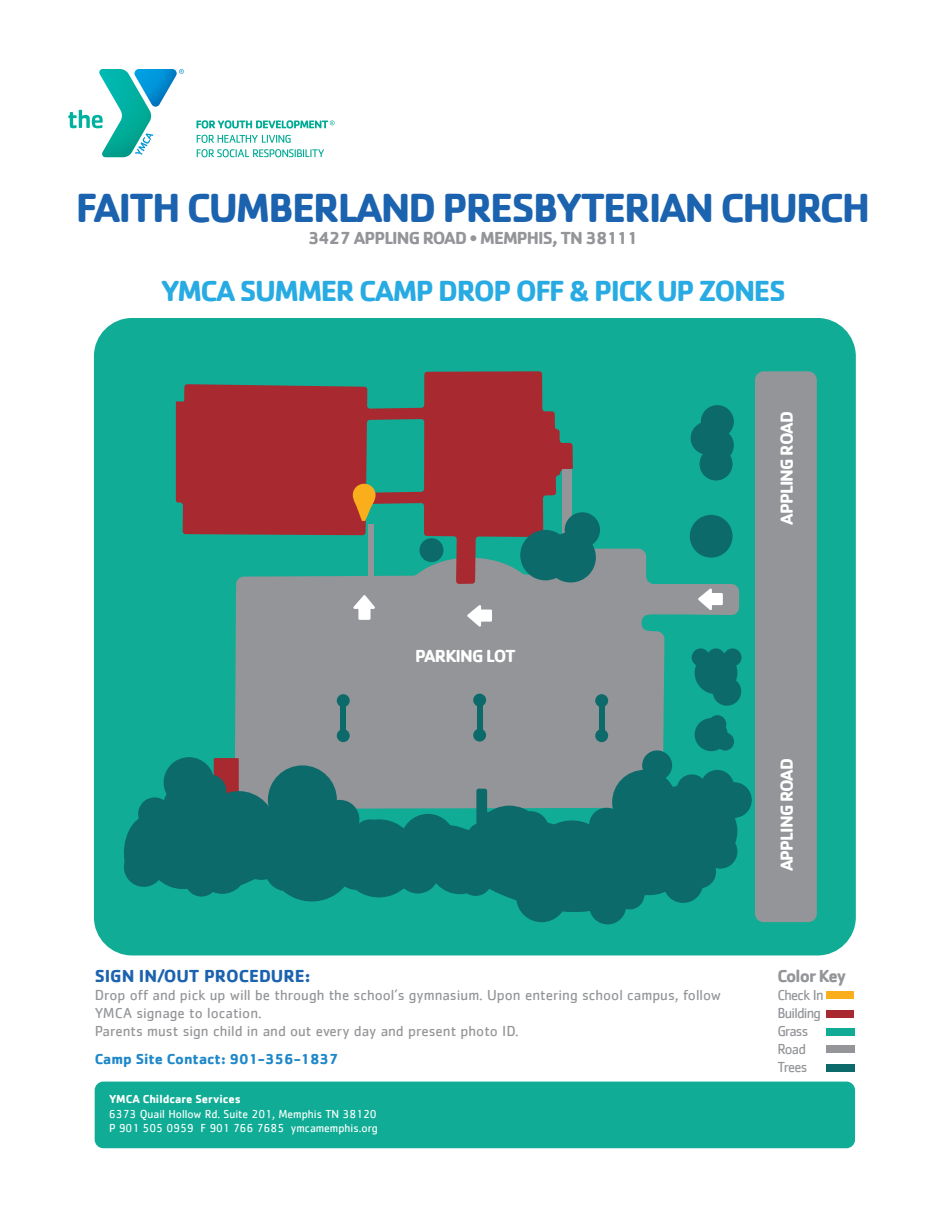
<style>
.page{position:relative;width:945px;height:1215px;background:#fff}
.page>*{position:absolute;margin:0;border:0;box-sizing:border-box;transform-origin:0 0}
.t1{font:700 42px "Cachet";letter-spacing:-.05em;color:#1b62af}
.t2{font:700 30px "Cachet";letter-spacing:-.05em;color:#27abe2}
.t3{font:700 18px "Cachet";letter-spacing:-.05em;color:#939598}
.t4{font:700 18px "Cachet";letter-spacing:-.05em;color:#fff}
.t5{font:700 18px "Cachet";color:#1b62af}
.t6{font:15px/18px "Cachet";color:#939598}
.t7{font:15px/18px "Cachet";letter-spacing:-.05em;color:#939598}
.t8{font:700 15px "Cachet";color:#1e88c9}
.t9{font:12px/14.4px "Cachet";color:#fff}
.t10{font:700 12px "Cachet";color:#fff}
</style>
<div class="page">
<div style="left:95px;top:319px;width:760px;height:636px;background:#10ac95;border-radius:38px"></div>
<div style="left:95px;top:1082px;width:760px;height:66px;background:#10ac95;border-radius:9px"></div>
<div style="left:827px;top:991px;width:27px;height:8px;background:#faae1b"></div>
<div style="left:827px;top:1010px;width:27px;height:7px;background:#a92931"></div>
<div style="left:826px;top:1028px;width:28px;height:8px;background:#10ac95"></div>
<div style="left:826px;top:1045px;width:28px;height:8px;background:#939598"></div>
<div style="left:826px;top:1064px;width:28px;height:7px;background:#0c6a6b"></div>
<svg style="left:124px;top:781px;width:618px;height:133px"></svg>
<svg style="left:235px;top:549px;width:504px;height:260px;background:#829797"></svg>
<div style="left:755px;top:371px;width:62px;height:551px;background:#939598;border-radius:9px"></div>
<div style="left:268px;top:765px;width:69px;height:69px;background:#0c6a6b;border-radius:50%"></div>
<div style="left:507px;top:830px;width:43px;height:43px;background:#0c6a6b;border-radius:50%"></div>
<div style="left:612px;top:770px;width:65px;height:64px;background:#0c6a6b;border-radius:50%"></div>
<div style="left:642px;top:750px;width:30px;height:30px;background:#0c6a6b;border-radius:50%"></div>
<div style="left:695px;top:651px;width:42px;height:43px;background:#0c6a6b;border-radius:50%"></div>
<div style="left:690px;top:515px;width:43px;height:43px;background:#0c6a6b;border-radius:50%"></div>
<div style="left:695px;top:718px;width:33px;height:33px;background:#0c6a6b;border-radius:50%"></div>
<div style="left:700px;top:448px;width:33px;height:33px;background:#0c6a6b;border-radius:50%"></div>
<div style="left:701px;top:429px;width:33px;height:33px;background:#0c6a6b;border-radius:50%"></div>
<div style="left:691px;top:422px;width:33px;height:33px;background:#0c6a6b;border-radius:50%"></div>
<div style="left:701px;top:405px;width:33px;height:33px;background:#0c6a6b;border-radius:50%"></div>
<div style="left:320px;top:800px;width:39px;height:39px;background:#0c6a6b;border-radius:50%"></div>
<div style="left:655px;top:808px;width:37px;height:37px;background:#0c6a6b;border-radius:50%"></div>
<div style="left:164px;top:789px;width:29px;height:29px;background:#0c6a6b;border-radius:50%"></div>
<div style="left:138px;top:797px;width:33px;height:33px;background:#0c6a6b;border-radius:50%"></div>
<div style="left:256px;top:819px;width:40px;height:40px;background:#0c6a6b;border-radius:50%"></div>
<svg style="left:353px;top:819px;width:34px;height:34px"></svg>
<div style="left:468px;top:824px;width:23px;height:23px;background:#0c6a6b;border-radius:50%"></div>
<div style="left:512px;top:811px;width:37px;height:37px;background:#0c6a6b;border-radius:50%"></div>
<div style="left:589px;top:808px;width:35px;height:34px;background:#0c6a6b;border-radius:50%"></div>
<div style="left:677px;top:774px;width:30px;height:31px;background:#0c6a6b;border-radius:50%"></div>
<div style="left:701px;top:770px;width:33px;height:33px;background:#0c6a6b;border-radius:50%"></div>
<div style="left:716px;top:782px;width:36px;height:36px;background:#0c6a6b;border-radius:50%"></div>
<div style="left:589px;top:887px;width:37px;height:37px;background:#0c6a6b;border-radius:50%"></div>
<div style="left:615px;top:880px;width:29px;height:29px;background:#0c6a6b;border-radius:50%"></div>
<div style="left:663px;top:863px;width:40px;height:40px;background:#0c6a6b;border-radius:50%"></div>
<div style="left:683px;top:855px;width:33px;height:33px;background:#0c6a6b;border-radius:50%"></div>
<div style="left:703px;top:834px;width:34px;height:35px;background:#0c6a6b;border-radius:50%"></div>
<div style="left:124px;top:847px;width:40px;height:40px;background:#0c6a6b;border-radius:50%"></div>
<div style="left:185px;top:863px;width:33px;height:34px;background:#0c6a6b;border-radius:50%"></div>
<div style="left:197px;top:844px;width:50px;height:50px;background:#0c6a6b;border-radius:50%"></div>
<div style="left:265px;top:847px;width:44px;height:44px;background:#0c6a6b;border-radius:50%"></div>
<div style="left:337px;top:853px;width:37px;height:37px;background:#0c6a6b;border-radius:50%"></div>
<div style="left:397px;top:852px;width:42px;height:42px;background:#0c6a6b;border-radius:50%"></div>
<div style="left:459px;top:863px;width:33px;height:33px;background:#0c6a6b;border-radius:50%"></div>
<div style="left:516px;top:871px;width:51px;height:51px;background:#0c6a6b;border-radius:50%"></div>
<div style="left:474px;top:806px;width:71px;height:71px;background:#0c6a6b;border-radius:50%"></div>
<div style="left:531px;top:820px;width:82px;height:83px;background:#0c6a6b;border-radius:50%"></div>
<div style="left:611px;top:818px;width:77px;height:77px;background:#0c6a6b;border-radius:50%"></div>
<div style="left:670px;top:797px;width:67px;height:68px;background:#0c6a6b;border-radius:50%"></div>
<div style="left:428px;top:831px;width:63px;height:63px;background:#0c6a6b;border-radius:50%"></div>
<div style="left:340px;top:819px;width:78px;height:78px;background:#0c6a6b;border-radius:50%"></div>
<div style="left:401px;top:814px;width:54px;height:55px;background:#0c6a6b;border-radius:50%"></div>
<div style="left:268px;top:814px;width:87px;height:87px;background:#0c6a6b;border-radius:50%"></div>
<div style="left:147px;top:818px;width:71px;height:71px;background:#0c6a6b;border-radius:50%"></div>
<div style="left:239px;top:834px;width:45px;height:46px;background:#0c6a6b;border-radius:50%"></div>
<svg style="left:176px;top:371px;width:397px;height:213px;fill:#a92931"></svg>
<svg style="left:353px;top:482px;width:23px;height:39px"></svg>
<div style="left:476px;top:789px;width:11px;height:38px;background:#0c6a6b;border-radius:2px"></div>
<div style="left:709px;top:593px;width:14px;height:12px;background:#fff"></div>
<svg style="left:698px;top:588px;width:14px;height:23px"></svg>
<div style="left:478px;top:610px;width:14px;height:12px;background:#fff"></div>
<svg style="left:467px;top:605px;width:14px;height:22px"></svg>
<div style="left:358px;top:606px;width:13px;height:14px;background:#fff"></div>
<svg style="left:353px;top:595px;width:22px;height:14px"></svg>
<div style="left:214px;top:758px;width:25px;height:36px;background:#a92931"></div>
<div style="left:164px;top:757px;width:50px;height:51px;background:#0c6a6b;border-radius:50%"></div>
<div style="left:193px;top:774px;width:33px;height:34px;background:#0c6a6b;border-radius:50%"></div>
<div style="left:150px;top:794px;width:67px;height:68px;background:#0c6a6b;border-radius:50%"></div>
<div style="left:477px;top:705px;width:5px;height:30px;background:#0c6a6b"></div>
<div style="left:473px;top:694px;width:13px;height:13px;background:#0c6a6b;border-radius:50%"></div>
<div style="left:473px;top:729px;width:13px;height:13px;background:#0c6a6b;border-radius:50%"></div>
<div style="left:341px;top:705px;width:5px;height:31px;background:#0c6a6b"></div>
<div style="left:337px;top:694px;width:13px;height:13px;background:#0c6a6b;border-radius:50%"></div>
<div style="left:337px;top:729px;width:13px;height:13px;background:#0c6a6b;border-radius:50%"></div>
<div style="left:599px;top:705px;width:5px;height:31px;background:#0c6a6b"></div>
<div style="left:595px;top:694px;width:13px;height:13px;background:#0c6a6b;border-radius:50%"></div>
<div style="left:595px;top:729px;width:13px;height:13px;background:#0c6a6b;border-radius:50%"></div>
<div style="left:368px;top:525px;width:5px;height:51px;background:#939598"></div>
<div style="left:562px;top:469px;width:10px;height:86px;background:#939598"></div>
<svg style="left:520px;top:512px;width:80px;height:71px;background:#29706f"></svg>
<div style="left:708px;top:715px;width:18px;height:18px;background:#0c6a6b;border-radius:50%"></div>
<div style="left:724px;top:648px;width:18px;height:18px;background:#0c6a6b;border-radius:50%"></div>
<div style="left:707px;top:648px;width:18px;height:18px;background:#0c6a6b;border-radius:50%"></div>
<div style="left:692px;top:648px;width:18px;height:18px;background:#0c6a6b;border-radius:50%"></div>
<div style="left:713px;top:677px;width:28px;height:29px;background:#0c6a6b;border-radius:50%"></div>
<div style="left:716px;top:733px;width:18px;height:18px;background:#0c6a6b;border-radius:50%"></div>
<svg style="left:68px;top:69px;width:116px;height:88px"></svg>
<svg style="left:197px;top:135px;width:94px;height:8px"></svg>
<svg style="left:197px;top:149px;width:127px;height:8px"></svg>
<svg style="left:197px;top:120px;width:138px;height:9px"></svg>
<div style="left:201px;top:791px;width:75px;height:75px;background:#0c6a6b;border-radius:50%"></div>
<h1 class="t1" style="left:76px;top:181px;width:796px">FAITH CUMBERLAND PRESBYTERIAN CHURCH</h1>
<p class="t3" style="left:308px;top:226px;width:332px">3427 APPLING ROAD • MEMPHIS, TN 38111</p>
<h2 class="t2" style="left:161px;top:272px;width:627px">YMCA SUMMER CAMP DROP OFF &amp; PICK UP ZONES</h2>
<p class="t4" style="left:415px;top:644px;width:102px">PARKING LOT</p>
<p class="t5" style="left:95px;top:964px;width:217px">SIGN IN/OUT PROCEDURE:</p>
<p class="t6" style="left:95px;top:986px;width:628px">Drop off and pick up will be through the school’s gymnasium. Upon entering school campus, follow<br>YMCA signage to location.<br>Parents must sign child in and out every day and present photo ID.</p>
<p class="t8" style="left:95px;top:1049px;width:246px">Camp Site Contact: 901-356-1837</p>
<p class="t10" style="left:109px;top:1091px;width:133px">YMCA Childcare Services</p>
<p class="t9" style="left:109px;top:1106px;width:270px">6373 Quail Hollow Rd. Suite 201, Memphis TN 38120<br>P 901 505 0959 F 901 766 7685 ymcamemphis.org</p>
<p class="t4" style="left:775px;top:525px;width:115px;rotate:-90deg">APPLING ROAD</p>
<p class="t4" style="left:775px;top:871px;width:115px;rotate:-90deg">APPLING ROAD</p>
<p class="t3" style="left:777px;top:964px;width:71px">Color Key</p>
<p class="t7" style="left:777px;top:986px;width:48px">Check In<br>Building<br>Grass<br>Road<br>Trees</p>
</div>
